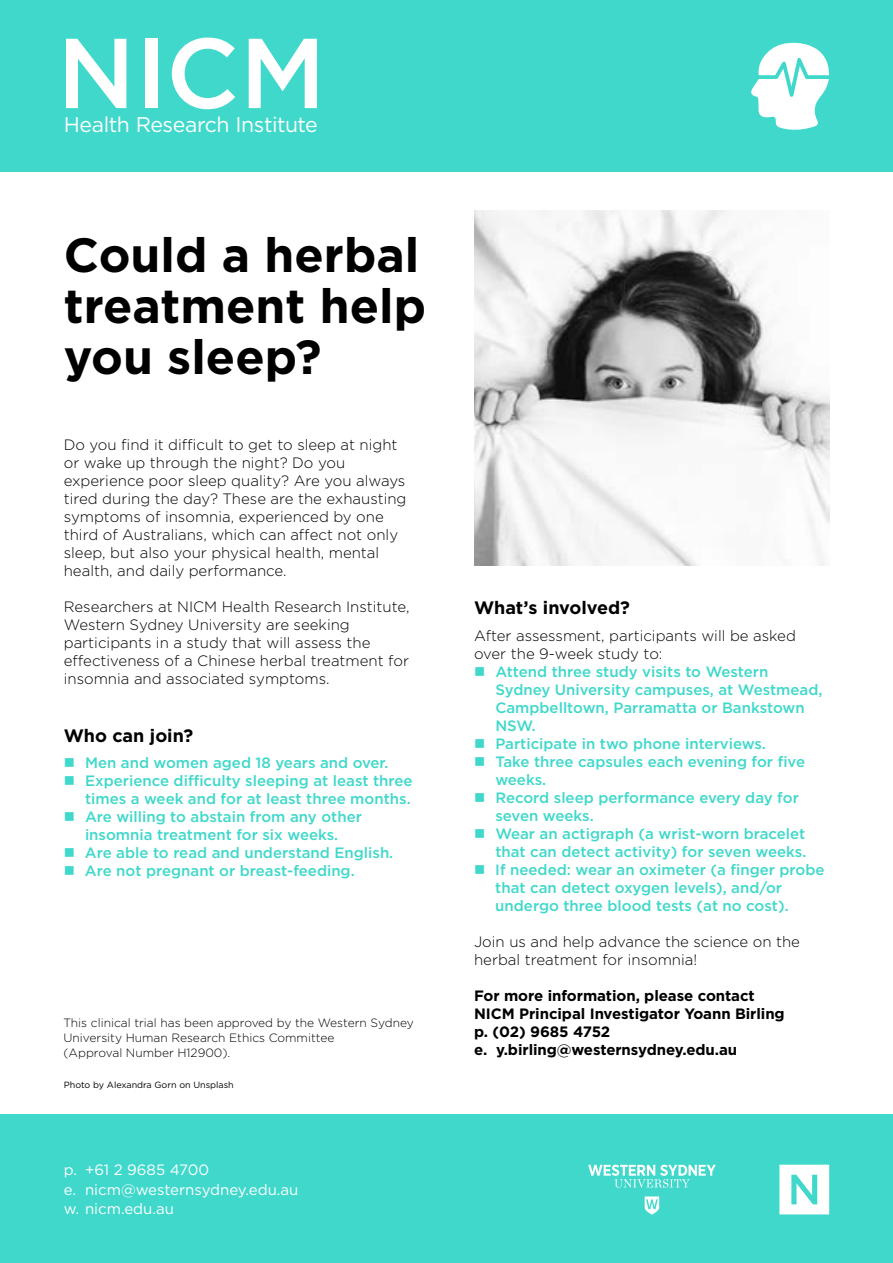
<style>
.page{position:relative;width:893px;height:1263px;background:#fff}
.page>*{position:absolute;margin:0;border:0;box-sizing:border-box;transform-origin:0 0}
.t1{font:700 48px/51px "Gotham";color:#000}
.t2{font:21.3px "Gotham";letter-spacing:-.025em;color:#fff}
.t3{font:700 18px "Gotham";color:#000}
.t4{font:500 15px/18px "Gotham";color:#3fd8cb}
.t5{font:300 15px/18px "Gotham";color:#000}
.t6{font:700 15px/18px "Gotham";letter-spacing:-.005em;color:#000}
.t7{font:15px/19.5px "Gotham";color:#fff}
.t8{font:300 12px/15px "Gotham";color:#000}
.t9{font:9px "Gotham";color:#000}
</style>
<div class="page">
<div style="left:0;top:0;width:893px;height:171px;background:#3fd8cb"></div>
<div style="left:0;top:1114px;width:893px;height:149px;background:#3fd8cb"></div>
<svg style="left:588px;top:1165px;width:128px;height:22px"></svg>
<svg style="left:645px;top:1196px;width:14px;height:18px"></svg>
<svg style="left:779px;top:1165px;width:50px;height:49px;background:#dbf7f5"></svg>
<svg style="left:66px;top:39px;width:60px;height:69px"></svg>
<div style="left:145px;top:39px;width:12px;height:69px;background:#fff"></div>
<svg style="left:172px;top:38px;width:63px;height:71px"></svg>
<svg style="left:249px;top:39px;width:68px;height:69px"></svg>
<svg style="left:751px;top:43px;width:78px;height:87px"></svg>
<img style="left:474px;top:210px;width:355px;height:356px">
<h2 class="t2" style="left:64px;top:111px;width:256px">Health Research Institute</h2>
<h1 class="t1" style="left:64px;top:230px;width:364px">Could a herbal treatment help you sleep?</h1>
<p class="t5" style="left:64px;top:435px;width:344px">Do you find it difficult to get to sleep at night or wake up through the night? Do you experience poor sleep quality? Are you always tired during the day? These are the exhausting symptoms of insomnia, experienced by one third of Australians, which can affect not only sleep, but also your physical health, mental health, and daily performance.</p>
<p class="t5" style="left:64px;top:597px;width:347px">Researchers at NICM Health Research Institute, Western Sydney University are seeking participants in a study that will assess the effectiveness of a Chinese herbal treatment for insomnia and associated symptoms.</p>
<p class="t3" style="left:64px;top:723px;width:131px">Who can join?</p>
<p class="t4" style="left:85px;top:754px;width:329px">Men and women aged 18 years and over.<br>Experience difficulty sleeping at least three times a week and for at least three months.<br>Are willing to abstain from any other insomnia treatment for six weeks.<br>Are able to read and understand English.<br>Are not pregnant or breast-feeding.</p>
<p class="t8" style="left:63px;top:1015px;width:352px">This clinical trial has been approved by the Western Sydney<br>University Human Research Ethics Committee<br>(Approval Number H12900).</p>
<p class="t9" style="left:64px;top:1079px;width:172px">Photo by Alexandra Gorn on Unsplash</p>
<p class="t7" style="left:64px;top:1160px;width:236px">p. +61 2 9685 4700<br>e. nicm@westernsydney.edu.au w. nicm.edu.au</p>
<p class="t3" style="left:474px;top:596px;width:157px">What’s involved?</p>
<p class="t5" style="left:474px;top:626px;width:323px">After assessment, participants will be asked over the 9-week study to:</p>
<p class="t4" style="left:495px;top:662px;width:331px">Attend three study visits to Western Sydney University campuses, at Westmead, Campbelltown, Parramatta or Bankstown NSW.<br>Participate in two phone interviews.<br>Take three capsules each evening for five weeks.<br>Record sleep performance every day for seven weeks.<br>Wear an actigraph (a wrist-worn bracelet that can detect activity) for seven weeks.<br>If needed: wear an oximeter (a finger probe that can detect oxygen levels), and/or undergo three blood tests (at no cost).</p>
<p class="t5" style="left:474px;top:932px;width:327px">Join us and help advance the science on the herbal treatment for insomnia!</p>
<p class="t6" style="left:474px;top:986px;width:312px">For more information, please contact NICM Principal Investigator Yoann Birling p. (02) 9685 4752<br>e. y.birling@westernsydney.edu.au</p>
</div>
